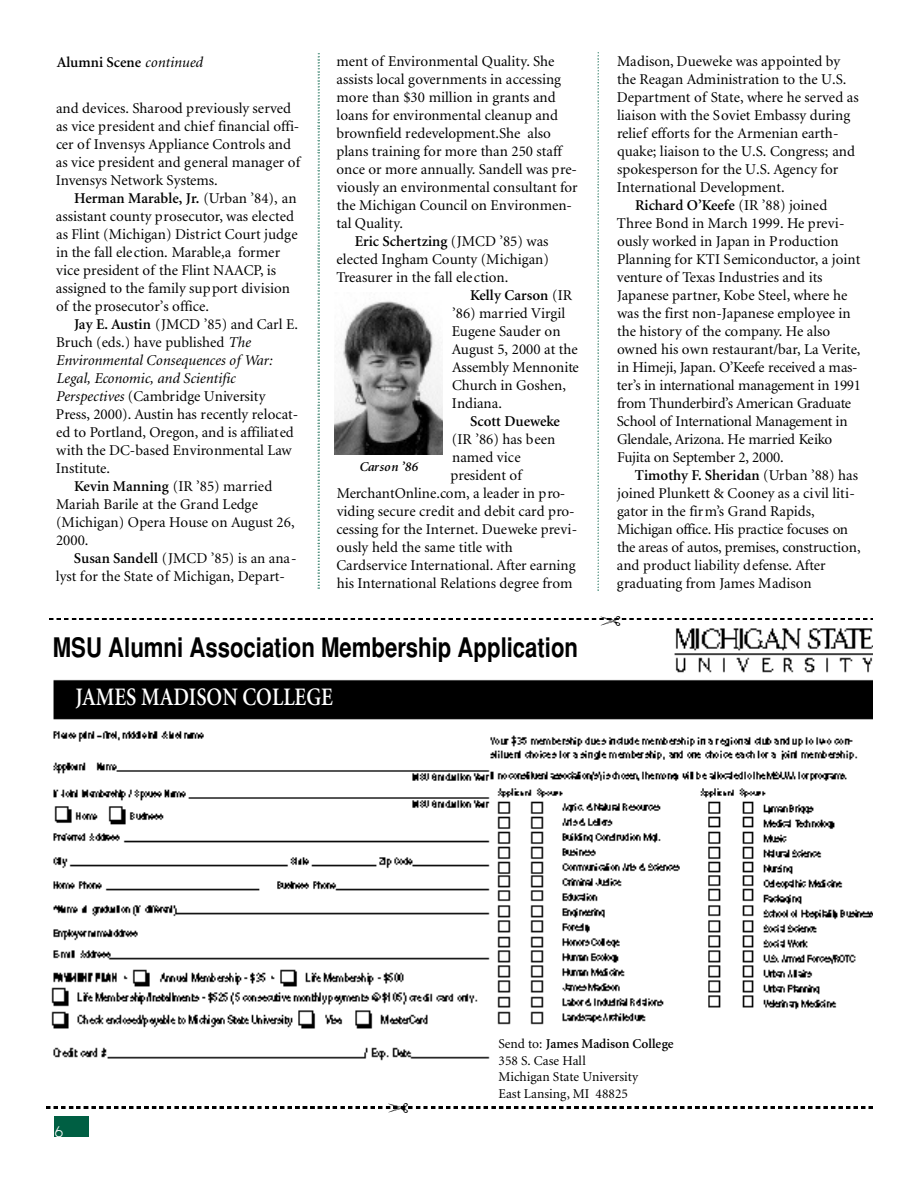
<style>
.page{position:relative;width:918px;height:1188px;background:#fff}
.page>*{position:absolute;margin:0;border:0;box-sizing:border-box;transform-origin:0 0}
.t1{font:700 condensed 27px "Helvetica";color:#000}
.t2{font:600 25.2px "Minion";color:#fff;scale:.83 1}
.t3{font:15px/18px "Minion";color:#000}
.t4{font:15px "Minion";letter-spacing:-.025em;color:#000}
.t5{font:600 15px "Minion";color:#000}
.t6{font:italic 15px "Minion";color:#000}
.t7{font:15px "Minion";letter-spacing:-.02em;color:#000}
.t8{font:15px "Sans Serif Book FLF";color:#fff}
.t9{font:13.5px/16.5px "Minion";color:#000}
.t10{font:italic 600 13.5px "Minion";color:#000}
.s1{font-weight:400;font-style:italic}
.s2{font-weight:600}
.s3{font-style:italic}
.s4{font-weight:400}
</style>
<div class="page">
<div style="left:54px;top:1116px;width:35px;height:21px;background:#005f43"></div>
<img style="left:597px;top:52px;width:1px;height:538px">
<img style="left:318px;top:54px;width:1px;height:535px">
<img style="left:47px;top:1107px;width:826px;height:1px">
<img style="left:49px;top:618px;width:824px;height:2px">
<img style="left:51px;top:679px;width:822px;height:382px">
<div style="left:74px;top:686px;width:283px;height:28px;background:#000"></div>
<img style="left:674px;top:628px;width:199px;height:45px">
<img style="left:335px;top:301px;width:108px;height:153px">
<svg style="left:601px;top:618px;width:19px;height:2px"></svg>
<svg style="left:388px;top:1106px;width:20px;height:3px"></svg>
<p class="t5" style="left:57px;top:56px;width:147px">Alumni Scene <span class="s1">continued</span></p>
<p class="t3" style="left:56px;top:101px;width:246px">and devices. Sharood previously served as vice president and chief financial offi&shy;cer of Invensys Appliance Controls and as vice president and general manager of Invensys Network Systems.</p>
<p class="t3" style="left:56px;top:191px;width:244px;text-indent:18px"><span class="s2">Herman Marable, Jr.</span> (Urban ’84), an assistant county prosecutor, was elected as Flint (Michigan) District Court judge in the fall election. Marable,a former vice president of the Flint NAACP, is assigned to the family support division of the prosecutor’s office.</p>
<p class="t3" style="left:74px;top:317px;width:225px"><span class="s2">Jay E. Austin</span> (JMCD ’85) and Carl E.</p>
<p class="t3" style="left:56px;top:335px;width:196px">Bruch (eds.) have published <span class="s3">The</span></p>
<p class="t6" style="left:56px;top:355px;width:218px">Environmental Consequences of War:</p>
<p class="t6" style="left:56px;top:373px;width:181px">Legal, Economic, and Scientific</p>
<p class="t3" style="left:56px;top:389px;width:211px"><span class="s3">Perspectives</span> (Cambridge University</p>
<p class="t3" style="left:56px;top:407px;width:244px">Press, 2000). Austin has recently relocat-</p>
<p class="t3" style="left:56px;top:425px;width:239px">ed to Portland, Oregon, and is affiliated</p>
<p class="t3" style="left:56px;top:443px;width:237px">with the DC-based Environmental Law</p>
<p class="t3" style="left:56px;top:461px;width:56px">Institute.</p>
<p class="t3" style="left:74px;top:479px;width:200px"><span class="s2">Kevin Manning</span> (IR ’85) married</p>
<p class="t3" style="left:56px;top:497px;width:204px">Mariah Barile at the Grand Ledge</p>
<p class="t3" style="left:56px;top:515px;width:240px">(Michigan) Opera House on August 26,</p>
<p class="t3" style="left:56px;top:533px;width:34px">2000.</p>
<p class="t3" style="left:74px;top:551px;width:224px"><span class="s2">Susan Sandell</span> (JMCD ’85) is an ana-</p>
<p class="t3" style="left:56px;top:569px;width:231px">lyst for the State of Michigan, Depart-</p>
<p class="t3" style="left:337px;top:54px;width:219px">ment of Environmental Quality. She</p>
<p class="t3" style="left:337px;top:72px;width:226px">assists local governments in accessing</p>
<p class="t3" style="left:337px;top:90px;width:221px">more than $30 million in grants and</p>
<p class="t3" style="left:337px;top:108px;width:223px">loans for environmental cleanup and</p>
<p class="t3" style="left:336px;top:126px;width:216px">brownfield redevelopment.She also</p>
<p class="t3" style="left:337px;top:144px;width:227px">plans training for more than 250 staff</p>
<p class="t3" style="left:337px;top:162px;width:242px">once or more annually. Sandell was pre-</p>
<p class="t3" style="left:337px;top:180px;width:243px">viously an environmental consultant for</p>
<p class="t3" style="left:337px;top:198px;width:237px">the Michigan Council on Environmen-</p>
<p class="t3" style="left:337px;top:216px;width:68px">tal Quality.</p>
<p class="t5" style="left:355px;top:236px;width:195px">Eric Schertzing <span class="s4">(JMCD ’85) was</span></p>
<p class="t3" style="left:337px;top:252px;width:214px">elected Ingham County (Michigan)</p>
<p class="t3" style="left:336px;top:270px;width:173px">Treasurer in the fall election.</p>
<p class="t5" style="left:470px;top:290px;width:103px">Kelly Carson <span class="s4">(IR</span></p>
<p class="t3" style="left:452px;top:306px;width:115px">’86) married Virgil</p>
<p class="t3" style="left:452px;top:324px;width:110px">Eugene Sauder on</p>
<p class="t3" style="left:452px;top:342px;width:127px">August 5, 2000 at the</p>
<p class="t3" style="left:452px;top:360px;width:128px">Assembly Mennonite</p>
<p class="t3" style="left:452px;top:378px;width:115px">Church in Goshen,</p>
<p class="t3" style="left:452px;top:396px;width:52px">Indiana.</p>
<p class="t5" style="left:470px;top:416px;width:91px">Scott Dueweke</p>
<p class="t3" style="left:452px;top:432px;width:105px">(IR ’86) has been</p>
<p class="t3" style="left:452px;top:450px;width:70px">named vice</p>
<p class="t3" style="left:451px;top:468px;width:73px">president of</p>
<p class="t3" style="left:337px;top:486px;width:230px">MerchantOnline.com, a leader in pro-</p>
<p class="t3" style="left:337px;top:504px;width:240px">viding secure credit and debit card pro-</p>
<p class="t3" style="left:337px;top:522px;width:242px">cessing for the Internet. Dueweke previ-</p>
<p class="t3" style="left:337px;top:540px;width:178px">ously held the same title with</p>
<p class="t3" style="left:337px;top:558px;width:240px">Cardservice International. After earning</p>
<p class="t3" style="left:337px;top:576px;width:237px">his International Relations degree from</p>
<p class="t10" style="left:359px;top:461px;width:60px">Carson ’86</p>
<h1 class="t1" style="left:53px;top:638px;width:527px">MSU Alumni Association Membership Application</h1>
<h2 class="t2" style="left:76px;top:687px;width:312px">JAMES MADISON COLLEGE</h2>
<p class="t3" style="left:617px;top:54px;width:225px">Madison, Dueweke was appointed by</p>
<p class="t3" style="left:617px;top:72px;width:231px">the Reagan Administration to the U.S.</p>
<p class="t3" style="left:617px;top:90px;width:243px">Department of State, where he served as</p>
<p class="t3" style="left:617px;top:108px;width:235px">liaison with the Soviet Embassy during</p>
<p class="t3" style="left:617px;top:126px;width:223px">relief efforts for the Armenian earth-</p>
<p class="t3" style="left:617px;top:144px;width:239px">quake; liaison to the U.S. Congress; and</p>
<p class="t3" style="left:617px;top:162px;width:222px">spokesperson for the U.S. Agency for</p>
<p class="t3" style="left:617px;top:180px;width:169px">International Development.</p>
<p class="t5" style="left:635px;top:200px;width:194px">Richard O’Keefe <span class="s4">(IR ’88) joined</span></p>
<p class="t3" style="left:617px;top:216px;width:229px">Three Bond in March 1999. He previ-</p>
<p class="t3" style="left:617px;top:234px;width:223px">ously worked in Japan in Production</p>
<p class="t3" style="left:617px;top:252px;width:245px">Planning for KTI Semiconductor, a joint</p>
<p class="t3" style="left:617px;top:270px;width:207px">venture of Texas Industries and its</p>
<p class="t3" style="left:617px;top:288px;width:232px">Japanese partner, Kobe Steel, where he</p>
<p class="t3" style="left:617px;top:306px;width:235px">was the first non-Japanese employee in</p>
<p class="t3" style="left:617px;top:324px;width:215px">the history of the company. He also</p>
<p class="t3" style="left:617px;top:342px;width:245px">owned his own restaurant/bar, La Verite,</p>
<p class="t4" style="left:617px;top:362px;width:242px">in Hi m ej i , Ja p a n . O’ Keefe received a mas-</p>
<p class="t3" style="left:617px;top:378px;width:246px">ter ’s in intern a ti onal managem ent in 1991</p>
<p class="t4" style="left:617px;top:398px;width:236px">f rom Thu n derbi rd ’s Am erican Gradu a te</p>
<p class="t3" style="left:617px;top:414px;width:232px">S ch ool of In tern a ti onal Ma n a gem ent in</p>
<p class="t4" style="left:617px;top:434px;width:217px">G l en d a l e , Ari zon a . He marri ed Kei ko</p>
<p class="t7" style="left:617px;top:452px;width:168px">Fujita on Septem ber 2, 2 0 0 0 .</p>
<p class="t5" style="left:635px;top:470px;width:225px">Timothy F. Sheridan <span class="s4">(Urban ’88) has</span></p>
<p class="t3" style="left:617px;top:486px;width:239px">joined Plunkett &amp; Cooney as a civil liti-</p>
<p class="t3" style="left:617px;top:504px;width:199px">gator in the firm’s Grand Rapids,</p>
<p class="t4" style="left:617px;top:524px;width:232px">Mi ch i gan of f i ce . His practi ce focuses on</p>
<p class="t4" style="left:617px;top:542px;width:245px">the areas of a uto s , prem i s e s , con s tru ction,</p>
<p class="t3" style="left:617px;top:558px;width:210px">and product liability defense. After</p>
<p class="t3" style="left:617px;top:576px;width:196px">graduating from James Madison</p>
<p class="t8" style="left:54px;top:1125px;width:10px">6</p>
<p class="t9" style="left:498px;top:1037px;width:177px">Send to: <span class="s2">James Madison College<br></span>358 S. Case Hall<br>Michigan State University<br>East Lansing, MI 48825</p>
</div>
